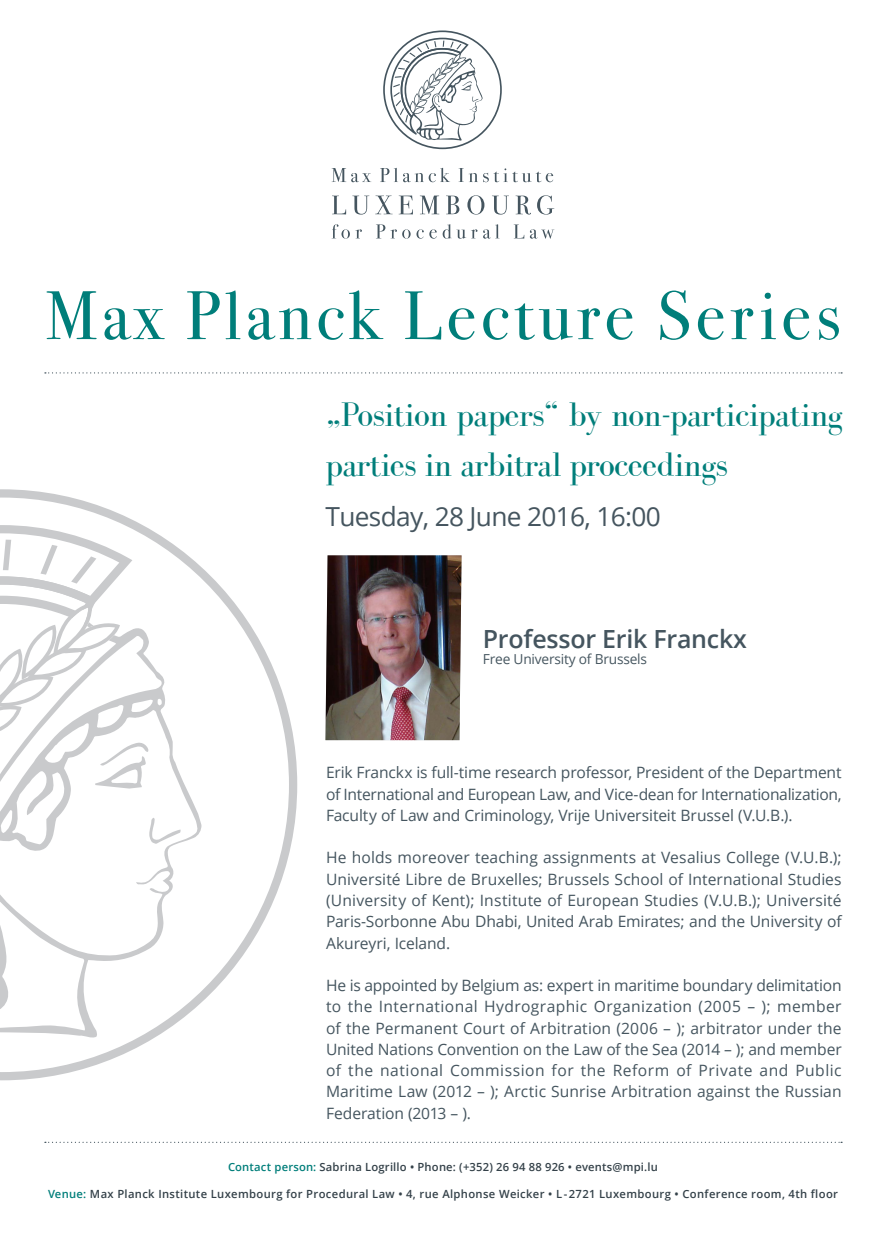
<style>
.page{position:relative;width:886px;height:1241px;background:#fff}
.page>*{position:absolute;margin:0;border:0;box-sizing:border-box;transform-origin:0 0}
.t1{font:35px/50px "Bodoni FLF";letter-spacing:-.025em;color:#007e7a}
.t2{font:26.25px "Open Sans";letter-spacing:-.025em;color:#45555f}
.t3{font:600 25px "Open Sans";letter-spacing:-.01em;color:#45555f}
.t4{font:15.62px/21.2px "Open Sans";letter-spacing:-.005em;color:#45555f;text-align:justify}
.t5{font:13.75px "Open Sans";letter-spacing:-.015em;color:#45555f}
.t6{font:600 11.25px "Open Sans";letter-spacing:.03em;color:#344149}
.s1{color:#007e7a}
</style>
<div class="page">
<svg style="left:383px;top:30px;width:119px;height:119px"></svg>
<svg style="left:332px;top:224px;width:222px;height:15px"></svg>
<svg style="left:332px;top:195px;width:222px;height:19px"></svg>
<svg style="left:332px;top:168px;width:221px;height:14px"></svg>
<svg style="left:45px;top:372px;width:797px;height:1px"></svg>
<svg style="left:0;top:489px;width:297px;height:591px"></svg>
<svg style="left:0;top:625px;width:202px;height:414px"></svg>
<svg style="left:0;top:525px;width:132px;height:483px"></svg>
<svg style="left:0;top:539px;width:181px;height:387px"></svg>
<svg style="left:45px;top:1141px;width:797px;height:1px"></svg>
<img style="left:325px;top:555px;width:137px;height:185px">
<svg style="left:46px;top:290px;width:793px;height:50px"></svg>
<p class="t1" style="left:326px;top:390px;width:519px">„Position papers“ by non-participating parties in arbitral proceedings</p>
<p class="t2" style="left:326px;top:499px;width:337px">Tuesday, 28 June 2016, 16:00</p>
<p class="t3" style="left:483px;top:621px;width:265px">Professor Erik Franckx</p>
<p class="t5" style="left:483px;top:649px;width:166px">Free University of Brussels</p>
<p class="t4" style="left:326px;top:761px;width:517px">Erik Franckx is full-time research professor, President of the Department of International and European Law, and Vice-dean for Internationalization, Faculty of Law and Criminology, Vrije Universiteit Brussel (V.U.B.).</p>
<p class="t4" style="left:326px;top:846px;width:517px">He holds moreover teaching assignments at Vesalius College (V.U.B.); Université Libre de Bruxelles; Brussels School of International Studies (University of Kent); Institute of European Studies (V.U.B.); Université Paris-Sorbonne Abu Dhabi, United Arab Emirates; and the University of Akureyri, Iceland.</p>
<p class="t4" style="left:326px;top:974px;width:517px">He is appointed by Belgium as: expert in maritime boundary delimitation to the International Hydrographic Organization (2005 – ); member of the Permanent Court of Arbitration (2006 – ); arbitrator under the United Nations Convention on the Law of the Sea (2014 – ); and member of the national Commission for the Reform of Private and Public Maritime Law (2012 – ); Arctic Sunrise Arbitration against the Russian Federation (2013 – ).</p>
<p class="t6" style="left:228px;top:1159px;width:431px"><span class="s1">Contact person:</span> Sabrina Logrillo • Phone: (+352) 26 94 88 926 • events@mpi.lu</p>
<p class="t6" style="left:48px;top:1185px;width:791px"><span class="s1">Venue:</span> Max Planck Institute Luxembourg for Procedural Law • 4, rue Alphonse Weicker • L -2721 Luxembourg • Conference room, 4th floor</p>
</div>
